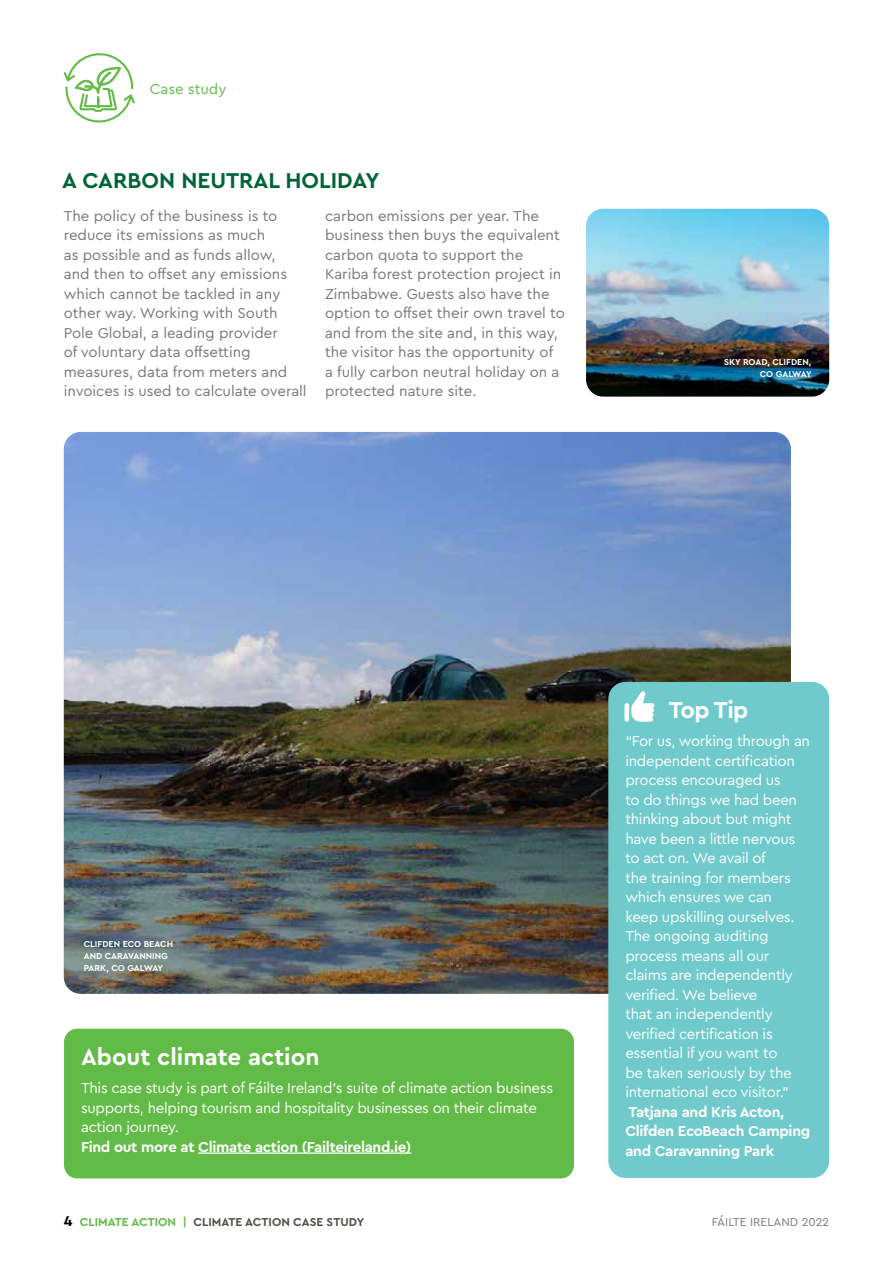
<style>
.page{position:relative;width:893px;height:1263px;background:#fff}
.page>*{position:absolute;margin:0;border:0;box-sizing:border-box;transform-origin:0 0}
.t1{font:700 24px "Cera Pro";color:#fff}
.t2{font:700 22.5px "Cera Pro";color:#00643b}
.t3{font:15px/19.5px "Cera Pro";color:#77787b}
.t4{font:15px/19.5px "Cera Pro";letter-spacing:-.02em;color:#fff}
.t5{font:700 15px/19.5px "Cera Pro";letter-spacing:-.02em;color:#fff}
.t6{font:15px "Cera Pro";color:#62bb46}
.t7{font:700 12px "Cera Pro";color:#4d5149}
.t8{font:12px "Cera Pro";color:#77787b}
.t9{font:700 9px/12px "Cera Pro";color:#fff}
.s1{font-size:15px;color:#000}
.s2{color:#62bb46}
</style>
<div class="page">
<img style="left:64px;top:432px;width:727px;height:562px">
<div style="left:608px;top:682px;width:221px;height:496px;background:#70cacb;border-radius:17px"></div>
<svg style="left:624px;top:691px;width:30px;height:31px"></svg>
<svg style="left:63px;top:53px;width:72px;height:70px"></svg>
<img style="left:586px;top:209px;width:243px;height:188px">
<div style="left:60px;top:1025px;width:518px;height:157px;background:#62bb46;border-radius:17px"></div>
<hr style="left:198px;top:1152px;width:213px;height:2px;background:#fff">
<div style="left:57px;top:1021px;width:524px;height:165px;border:8px solid #fff;border-radius:17px"></div>
<p class="t6" style="left:150px;top:79px;width:78px">Case study</p>
<h2 class="t2" style="left:62px;top:166px;width:319px">A CARBON NEUTRAL HOLIDAY</h2>
<p class="t3" style="left:64px;top:205px;width:244px">The policy of the business is to reduce its emissions as much<br>as possible and as funds allow,<br>and then to offset any emissions which cannot be tackled in any other way. Working with South<br>Pole Global, a leading provider<br>of voluntary data offsetting measures, data from meters and invoices is used to calculate overall</p>
<p class="t3" style="left:325px;top:205px;width:241px">carbon emissions per year. The business then buys the equivalent carbon quota to support the<br>Kariba forest protection project in<br>Zimbabwe. Guests also have the option to offset their own travel to and from the site and, in this way, the visitor has the opportunity of a fully carbon neutral holiday on a protected nature site.</p>
<p class="t9" style="left:724px;top:356px;width:89px;text-align:right">SKY ROAD, CLIFDEN,<br>CO GALWAY</p>
<p class="t9" style="left:84px;top:938px;width:91px">CLIFDEN ECO BEACH<br>AND CARAVANNING<br>PARK, CO GALWAY</p>
<h1 class="t1" style="left:81px;top:1041px;width:240px">About climate action</h1>
<p class="t4" style="left:81px;top:1078px;width:474px">This case study is part of Fáilte Ireland's suite of climate action business supports, helping tourism and hospitality businesses on their climate action journey.</p>
<p class="t5" style="left:81px;top:1136px;width:332px">Find out more at Climate action (Failteireland.ie)</p>
<p class="t7" style="left:64px;top:1214px;width:302px"><span class="s1">4</span> <span class="s2">CLIMATE ACTION |</span> CLIMATE ACTION CASE STUDY</p>
<h1 class="t1" style="left:669px;top:694px;width:81px">Top Tip</h1>
<p class="t4" style="left:625px;top:731px;width:186px">“For us, working through an independent certification process encouraged us<br>to do things we had been thinking about but might have been a little nervous to act on. We avail of<br>the training for members which ensures we can<br>keep upskilling ourselves.<br>The ongoing auditing process means all our claims are independently verified. We believe<br>that an independently verified certification is essential if you want to<br>be taken seriously by the international eco visitor.”</p>
<p class="t5" style="left:625px;top:1101px;width:186px">Tatjana and Kris Acton,<br>Clifden EcoBeach Camping and Caravanning Park</p>
<p class="t8" style="left:712px;top:1214px;width:119px">FÁILTE IRELAND 2022</p>
</div>
